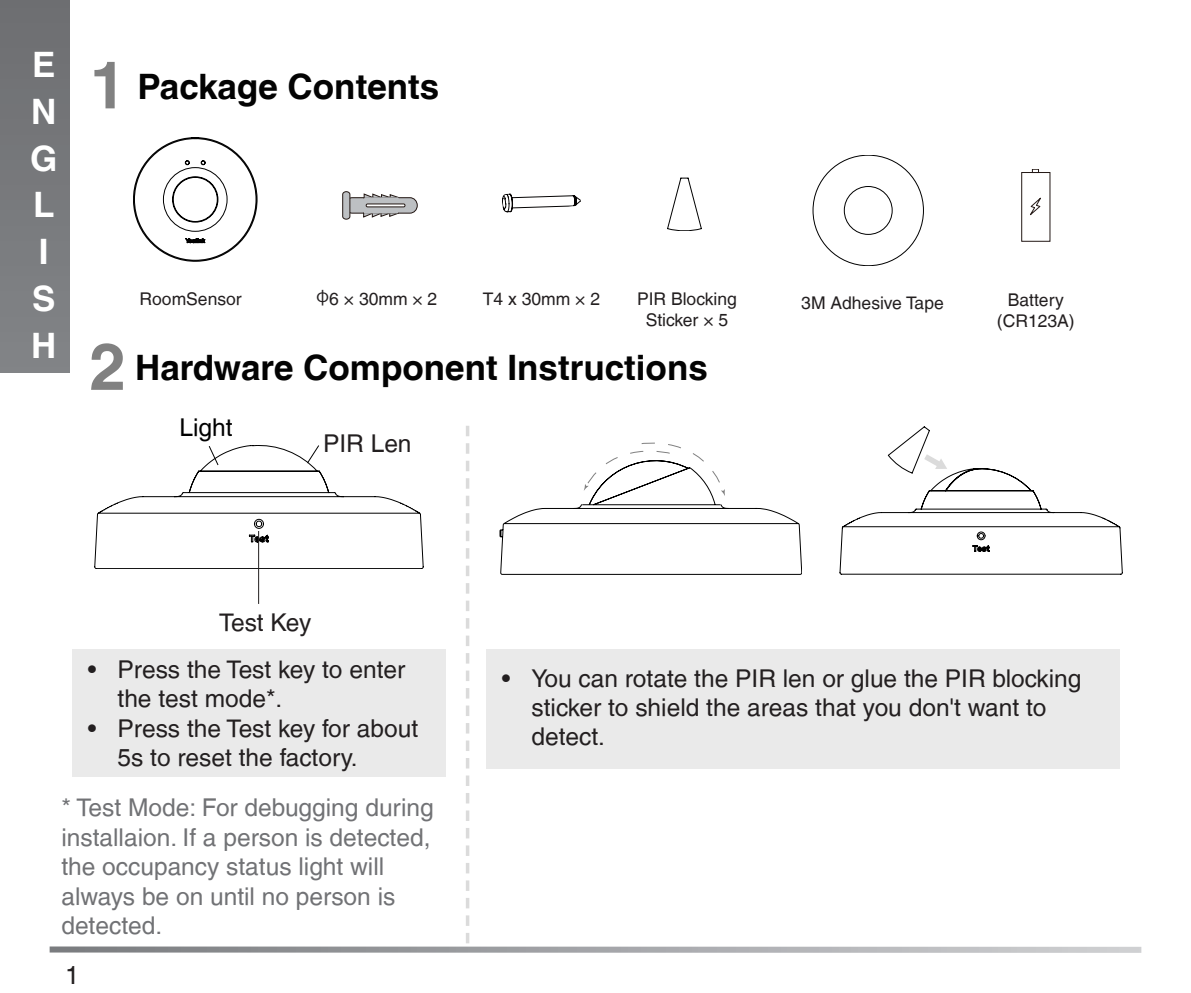
<style>
.page{position:relative;width:1191px;height:993px;background:#fff}
.page>*{position:absolute;margin:0;border:0;box-sizing:border-box;transform-origin:0 0}
.大标题{font:700 35px "Helvetica LT";color:#030303}
.标题2{font:700 35px "Helvetica LT";color:#fff}
.t1{font:25.55px "Helvetica LT";color:#231f20}
.t2{font:24.5px/29.4px "Helvetica LT";color:#231f20}
.t3{font:24.5px/29.4px "Helvetica LT";color:#717275}
.t4{font:24.5px "Helvetica LT";color:#000}
.t5{font:17.5px/21px "Helvetica LT";color:#231f20;text-align:center}
.s1{font-size:65.45px}
</style>
<div class="page">
<svg style="left:50px;top:946px;width:1091px;height:6px;background:#adaeb1"></svg>
<div style="left:345px;top:198px;width:72px;height:15px;background:#bdc0c3;border-radius:8px"></div>
<div style="left:345px;top:197px;width:72px;height:16px;border:1px solid #211512;border-radius:8px"></div>
<div style="left:343px;top:192px;width:7px;height:27px;background:#bdc0c3;border-radius:3px"></div>
<div style="left:342px;top:191px;width:8px;height:28px;border:1px solid #221713;border-radius:3px"></div>
<div style="left:366px;top:204px;width:39px;height:3px;border:1px solid #221713"></div>
<svg style="left:363px;top:193px;width:39px;height:5px"></svg>
<svg style="left:363px;top:212px;width:38px;height:6px"></svg>
<hr style="left:364px;top:197px;width:35px;height:2px;background:#bdc0c3">
<hr style="left:364px;top:211px;width:34px;height:2px;background:#bdc0c3">
<svg style="left:502px;top:194px;width:79px;height:18px"></svg>
<svg style="left:667px;top:178px;width:34px;height:53px"></svg>
<svg style="left:133px;top:137px;width:124px;height:124px"></svg>
<svg style="left:813px;top:155px;width:110px;height:111px"></svg>
<svg style="left:1021px;top:169px;width:29px;height:72px"></svg>
<hr style="left:258px;top:531px;width:1px;height:72px;background:#231f20">
<div style="left:72px;top:648px;width:374px;height:128px;background:#eaeaea"></div>
<svg style="left:840px;top:426px;width:282px;height:148px"></svg>
<svg style="left:95px;top:445px;width:328px;height:123px"></svg>
<svg style="left:500px;top:442px;width:302px;height:132px"></svg>
<svg style="left:466px;top:426px;width:3px;height:517px"></svg>
<div style="left:486px;top:648px;width:634px;height:120px;background:#eaeaea"></div>
<div style="left:0;top:0;width:69px;height:373px;background:#78797c"></div>
<p class="标题2" style="left:32px;top:44px;width:25px">E</p>
<p class="标题2" style="left:31px;top:90px;width:27px">N</p>
<p class="标题2" style="left:30px;top:137px;width:29px">G</p>
<p class="标题2" style="left:33px;top:184px;width:23px">L</p>
<p class="标题2" style="left:39px;top:230px;width:11px">I</p>
<p class="标题2" style="left:32px;top:277px;width:25px">S</p>
<p class="标题2" style="left:31px;top:324px;width:27px">H</p>
<p class="大标题" style="left:90px;top:66px;width:351px"><span class="s1">1</span> Package Contents</p>
<p class="t5" style="left:140px;top:288px;width:104px">RoomSensor</p>
<p class="t5" style="left:316px;top:288px;width:123px"><sup>φ</sup>6 × 30mm × 2</p>
<p class="t5" style="left:483px;top:288px;width:119px">T4 x 30mm × 2</p>
<p class="t5" style="left:637px;top:288px;width:101px">PIR Blocking<br>Sticker × 5</p>
<p class="t5" style="left:801px;top:292px;width:144px">3M Adhesive Tape</p>
<p class="大标题" style="left:89px;top:346px;width:620px"><span class="s1">2</span> Hardware Component Instructions</p>
<p class="t4" style="left:180px;top:413px;width:55px">Light</p>
<p class="t2" style="left:323px;top:428px;width:90px">PIR Len</p>
<p class="t5" style="left:1007px;top:289px;width:57px">Battery</p>
<p class="t5" style="left:997px;top:310px;width:79px">(CR123A)</p>
<p class="t2" style="left:219px;top:607px;width:94px">Test Key</p>
<p class="t2" style="left:118px;top:654px;width:289px;text-indent:-30px">• Press the Test key to enter the test mode*.</p>
<p class="t2" style="left:118px;top:713px;width:302px;text-indent:-30px">• Press the Test key for about<br>5s to reset the factory.</p>
<p class="t3" style="left:61px;top:792px;width:374px">* Test Mode: For debugging during installaion. If a person is detected, the occupancy status light will always be on until no person is detected.</p>
<p class="t1" style="left:65px;top:959px;width:16px">1</p>
<p class="t2" style="left:531px;top:663px;width:551px;text-indent:-30px">• You can rotate the PIR len or glue the PIR blocking sticker to shield the areas that you don't want to detect.</p>
</div>
